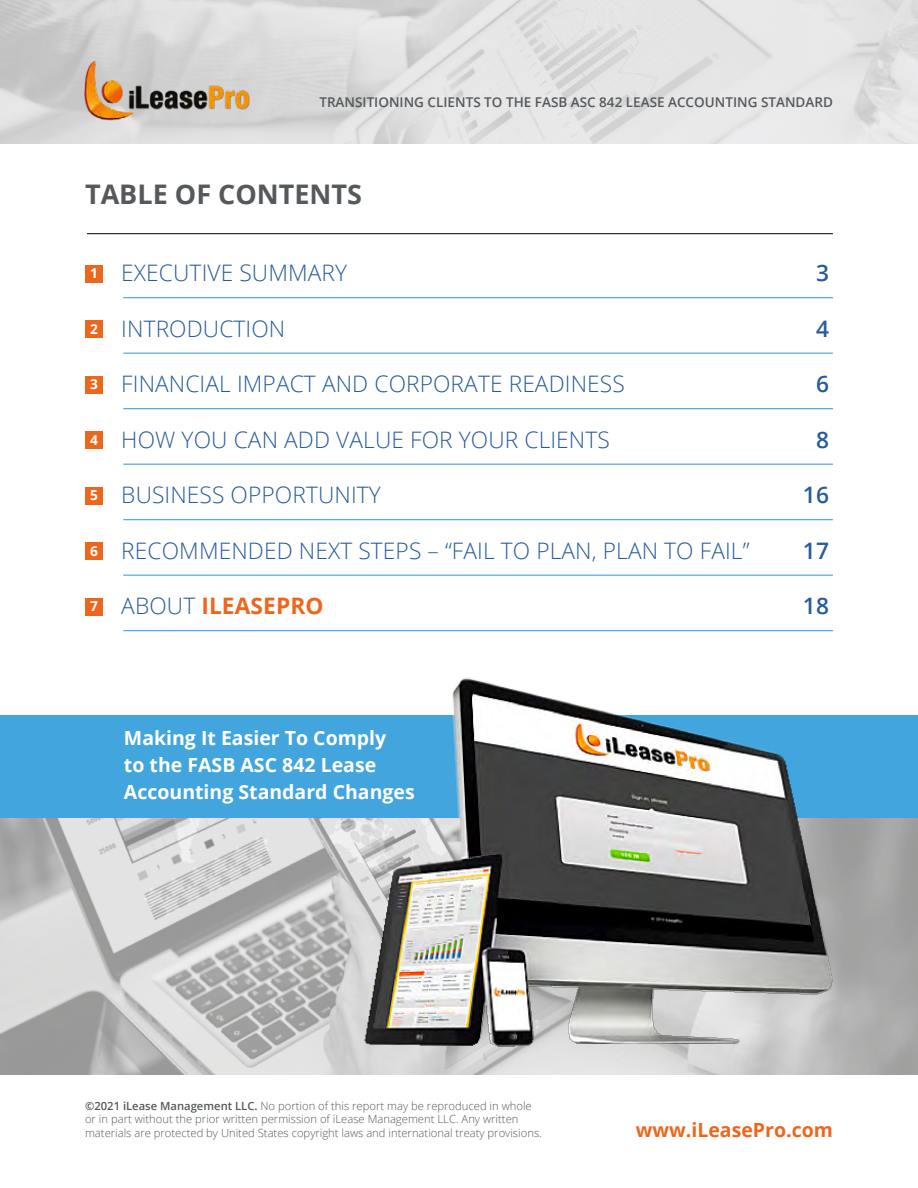
<style>
.page{position:relative;width:918px;height:1188px;background:#fff}
.page>*{position:absolute;margin:0;border:0;box-sizing:border-box;transform-origin:0 0}
.t1{font:700 27px "Open Sans";color:#55595c}
.t2{font:300 22.65px "Open Sans";letter-spacing:.005em;color:#275b9b}
.t3{font:700 22.65px "Open Sans";letter-spacing:.005em;color:#ec671d}
.t4{font:600 22.65px "Open Sans";color:#275b9b}
.t5{font:700 19.5px/27px "Open Sans";color:#fff}
.t6{font:700 19.5px "Open Sans";color:#ec671d}
.t7{font:600 13.5px "Open Sans";color:#55595c}
.t8{font:300 11.25px/13.5px "Open Sans";color:#55595c}
.s1{font-weight:700;font-size:13.8px;color:#fff}
.s2{font-size:13.8px;color:#fff}
.s3{font-weight:300;color:#275b9b}
.s4{font-weight:600}
</style>
<div class="page">
<hr style="left:123px;top:297px;width:710px;height:1px;background:#42a5dd">
<hr style="left:123px;top:353px;width:710px;height:1px;background:#42a5dd">
<hr style="left:123px;top:408px;width:710px;height:1px;background:#42a5dd">
<hr style="left:123px;top:464px;width:710px;height:1px;background:#42a5dd">
<hr style="left:123px;top:519px;width:710px;height:1px;background:#42a5dd">
<hr style="left:123px;top:575px;width:710px;height:1px;background:#42a5dd">
<hr style="left:123px;top:630px;width:710px;height:1px;background:#42a5dd">
<div style="left:86px;top:265px;width:17px;height:17px;background:#ec671d"></div>
<div style="left:86px;top:320px;width:17px;height:18px;background:#ec671d"></div>
<div style="left:86px;top:376px;width:17px;height:17px;background:#ec671d"></div>
<div style="left:86px;top:431px;width:17px;height:18px;background:#ec671d"></div>
<div style="left:86px;top:487px;width:17px;height:17px;background:#ec671d"></div>
<div style="left:86px;top:542px;width:17px;height:18px;background:#ec671d"></div>
<div style="left:86px;top:598px;width:17px;height:17px;background:#ec671d"></div>
<img style="left:0;top:0;width:918px;height:144px">
<img style="left:77px;top:53px;width:186px;height:76px">
<hr style="left:87px;top:233px;width:746px;height:1px;background:#000">
<img style="left:0;top:817px;width:918px;height:257px">
<div style="left:0;top:715px;width:918px;height:102px;background:#42a5dd"></div>
<img style="left:343px;top:678px;width:509px;height:397px">
<p class="t7" style="left:319px;top:93px;width:515px">TRANSITIONING CLIENTS TO THE FASB ASC 842 LEASE ACCOUNTING STANDARD</p>
<h1 class="t1" style="left:85px;top:175px;width:278px">TABLE OF CONTENTS</h1>
<h2 class="t2" style="left:90px;top:257px;width:259px"><span class="s1">1</span> EXECUTIVE SUMMARY</h2>
<h2 class="t4" style="left:816px;top:257px;width:14px">3</h2>
<h2 class="t2" style="left:90px;top:313px;width:197px"><span class="s1">2</span> INTRODUCTION</h2>
<h2 class="t4" style="left:816px;top:313px;width:14px">4</h2>
<h2 class="t2" style="left:90px;top:368px;width:536px"><span class="s1">3</span> FINANCIAL IMPACT AND CORPORATE READINESS</h2>
<h2 class="t4" style="left:816px;top:368px;width:14px">6</h2>
<h2 class="t2" style="left:90px;top:424px;width:521px"><span class="s1">4</span> HOW YOU CAN ADD VALUE FOR YOUR CLIENTS</h2>
<h2 class="t4" style="left:816px;top:424px;width:14px">8</h2>
<h2 class="t2" style="left:90px;top:479px;width:292px"><span class="s1">5</span> BUSINESS OPPORTUNITY</h2>
<h2 class="t4" style="left:803px;top:479px;width:28px">16</h2>
<h2 class="t2" style="left:90px;top:535px;width:661px"><span class="s1">6</span> RECOMMENDED NEXT STEPS – “FAIL TO PLAN, PLAN TO FAIL”</h2>
<h2 class="t4" style="left:803px;top:535px;width:28px">17</h2>
<h2 class="t3" style="left:90px;top:590px;width:235px"><span class="s2">7</span> <span class="s3">ABOUT</span> ILEASEPRO</h2>
<h2 class="t4" style="left:803px;top:590px;width:28px">18</h2>
<h3 class="t5" style="left:124px;top:724px;width:292px">Making It Easier To Comply<br>to the FASB ASC 842 Lease<br>Accounting Standard Changes</h3>
<p class="t8" style="left:85px;top:1099px;width:458px"><span class="s4">©2021 iLease Management LLC.</span> No portion of this report may be reproduced in whole or in part without the prior written permission of iLease Management LLC. Any written materials are protected by United States copyright laws and international treaty provisions.</p>
<h3 class="t6" style="left:636px;top:1116px;width:199px">www.iLeasePro.com</h3>
</div>
